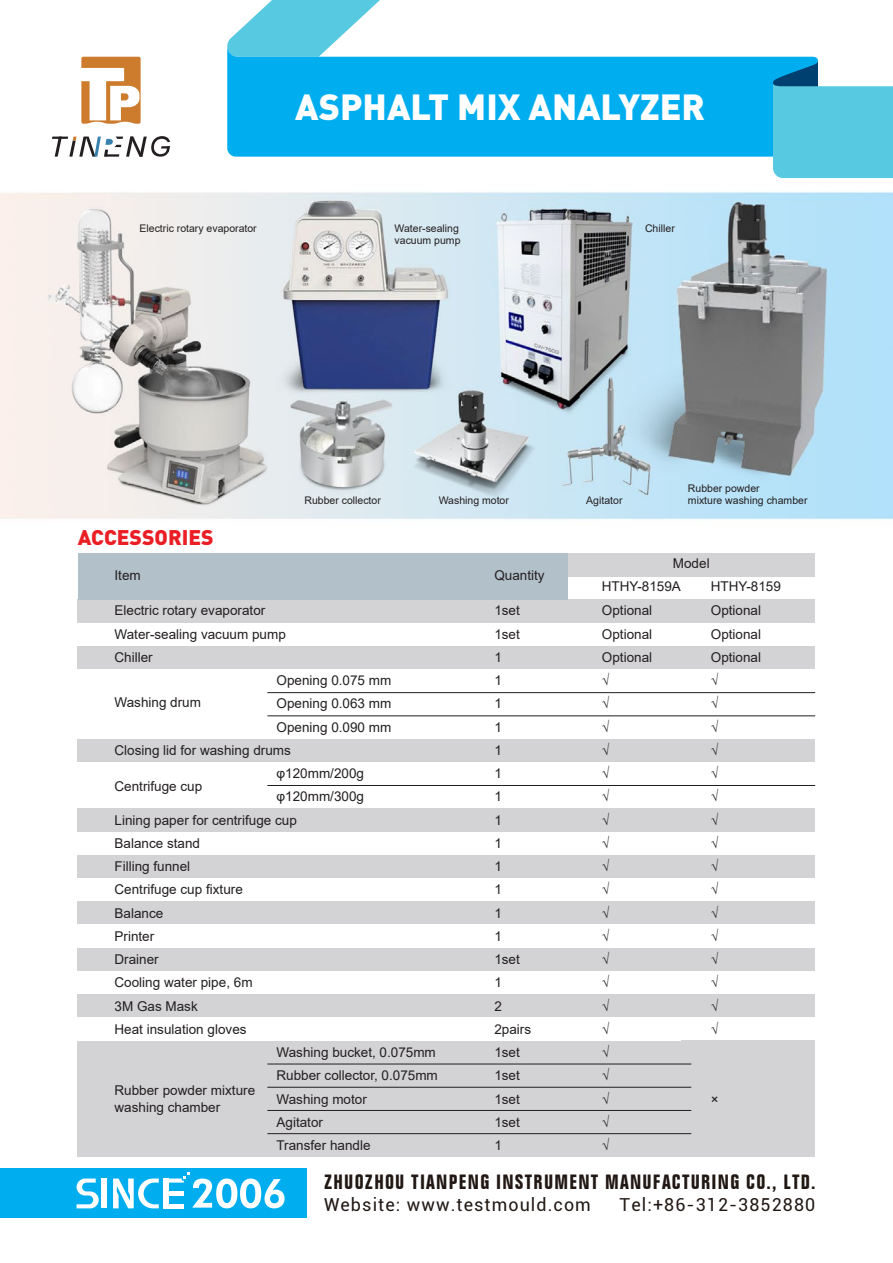
<style>
.page{position:relative;width:893px;height:1263px;background:#fff}
.page>*{position:absolute;margin:0;border:0;box-sizing:border-box;transform-origin:0 0}
.t1{font:900 36px "DIN";color:#fff}
.t2{font:900 21px "DIN";color:#ea1e24}
.t3{font:700 condensed 20.1px "Folio BT";letter-spacing:.06em;color:#211814}
.t4{font:17.85px "Roboto";letter-spacing:.06em;color:#211814}
.t5{font:13.5px/23.2px "Arial";color:#231f20}
.t6{font:10.5px/12.6px "Arial";color:#231f20}
</style>
<div class="page">
<img style="left:0;top:56px;width:893px;height:1162px">
<svg style="left:224px;top:0;width:156px;height:57px"></svg>
<svg style="left:227px;top:47px;width:591px;height:110px;background:#16b5f0"></svg>
<svg style="left:773px;top:61px;width:120px;height:117px;background:#66c9df"></svg>
<div style="left:0;top:1168px;width:306px;height:50px;background:#00aeef"></div>
<div style="left:102px;top:1178px;width:5px;height:30px;background:#fff"></div>
<svg style="left:77px;top:1178px;width:22px;height:30px"></svg>
<svg style="left:113px;top:1172px;width:172px;height:36px"></svg>
<svg style="left:81px;top:57px;width:60px;height:67px"></svg>
<svg style="left:52px;top:136px;width:118px;height:21px"></svg>
<div style="left:78px;top:600px;width:737px;height:23px;background:#d3d2d4"></div>
<div style="left:78px;top:623px;width:737px;height:23px;background:#fff"></div>
<div style="left:567px;top:553px;width:248px;height:24px;background:#d3d2d4"></div>
<div style="left:78px;top:553px;width:489px;height:24px;background:#b1c0c9"></div>
<div style="left:78px;top:577px;width:489px;height:23px;background:#b1c0c9"></div>
<div style="left:78px;top:646px;width:737px;height:23px;background:#d3d2d4"></div>
<div style="left:78px;top:669px;width:737px;height:24px;background:#fff"></div>
<div style="left:78px;top:693px;width:737px;height:23px;background:#fff"></div>
<div style="left:78px;top:716px;width:737px;height:23px;background:#fff"></div>
<div style="left:78px;top:739px;width:737px;height:23px;background:#d3d2d4"></div>
<div style="left:78px;top:762px;width:737px;height:23px;background:#fff"></div>
<div style="left:78px;top:785px;width:737px;height:24px;background:#fff"></div>
<div style="left:78px;top:809px;width:737px;height:23px;background:#d3d2d4"></div>
<div style="left:78px;top:832px;width:737px;height:23px;background:#fff"></div>
<div style="left:78px;top:855px;width:737px;height:23px;background:#d3d2d4"></div>
<div style="left:78px;top:878px;width:737px;height:23px;background:#fff"></div>
<div style="left:78px;top:901px;width:737px;height:24px;background:#d3d2d4"></div>
<div style="left:78px;top:925px;width:737px;height:23px;background:#fff"></div>
<div style="left:78px;top:948px;width:737px;height:23px;background:#d3d2d4"></div>
<div style="left:78px;top:971px;width:737px;height:23px;background:#fff"></div>
<div style="left:78px;top:994px;width:737px;height:23px;background:#d3d2d4"></div>
<div style="left:78px;top:1017px;width:737px;height:24px;background:#fff"></div>
<div style="left:78px;top:1041px;width:737px;height:23px;background:#d3d2d4"></div>
<div style="left:78px;top:1064px;width:737px;height:23px;background:#d3d2d4"></div>
<div style="left:78px;top:1087px;width:737px;height:23px;background:#d3d2d4"></div>
<div style="left:78px;top:1110px;width:737px;height:24px;background:#d3d2d4"></div>
<div style="left:78px;top:1134px;width:737px;height:23px;background:#d3d2d4"></div>
<hr style="left:267px;top:692px;width:548px;height:1px;background:#231f20">
<hr style="left:267px;top:715px;width:548px;height:1px;background:#231f20">
<hr style="left:267px;top:785px;width:548px;height:1px;background:#231f20">
<hr style="left:267px;top:1064px;width:424px;height:1px;background:#231f20">
<hr style="left:267px;top:1087px;width:424px;height:1px;background:#231f20">
<hr style="left:267px;top:1110px;width:424px;height:1px;background:#231f20">
<hr style="left:267px;top:1133px;width:424px;height:1px;background:#231f20">
<h1 class="t1" style="left:295px;top:83px;width:411px">ASPHALT MIX ANALYZER</h1>
<p class="t6" style="left:139px;top:222px;width:119px">Electric rotary evaporator</p>
<p class="t6" style="left:395px;top:222px;width:67px">Water-sealing vacuum pump</p>
<p class="t6" style="left:645px;top:222px;width:31px">Chiller</p>
<p class="t6" style="left:688px;top:482px;width:73px">Rubber powder</p>
<h2 class="t2" style="left:78px;top:523px;width:137px">ACCESSORIES</h2>
<p class="t6" style="left:304px;top:494px;width:78px">Rubber collector</p>
<p class="t6" style="left:439px;top:494px;width:72px">Washing motor</p>
<p class="t6" style="left:586px;top:494px;width:38px">Agitator</p>
<p class="t6" style="left:688px;top:494px;width:121px">mixture washing chamber</p>
<p class="t5" style="left:115px;top:563px;width:28px">Item</p>
<p class="t5" style="left:494px;top:563px;width:52px">Quantity</p>
<p class="t5" style="left:602px;top:552px;width:109px;line-height:22.8px;text-indent:71px">Model<br>HTHY-8159A</p>
<p class="t5" style="left:711px;top:575px;width:72px">HTHY-8159</p>
<p class="t5" style="left:115px;top:599px;width:152px">Electric rotary evaporator</p>
<p class="t5" style="left:115px;top:622px;width:173px">Water-sealing vacuum pump</p>
<p class="t5" style="left:115px;top:645px;width:40px">Chiller</p>
<p class="t5" style="left:277px;top:668px;width:116px">Opening 0.075 mm</p>
<p class="t5" style="left:277px;top:692px;width:116px">Opening 0.063 mm</p>
<p class="t5" style="left:277px;top:715px;width:116px">Opening 0.090 mm</p>
<p class="t5" style="left:115px;top:738px;width:178px">Closing lid for washing drums</p>
<p class="t5" style="left:277px;top:761px;width:89px">φ120mm/200g</p>
<p class="t5" style="left:277px;top:785px;width:89px">φ120mm/300g</p>
<p class="t5" style="left:115px;top:808px;width:184px">Lining paper for centrifuge cup</p>
<p class="t5" style="left:115px;top:831px;width:87px">Balance stand</p>
<p class="t5" style="left:115px;top:854px;width:77px">Filling funnel</p>
<p class="t5" style="left:115px;top:878px;width:130px">Centrifuge cup fixture</p>
<p class="t5" style="left:115px;top:901px;width:50px">Balance</p>
<p class="t5" style="left:115px;top:924px;width:41px">Printer</p>
<p class="t5" style="left:115px;top:947px;width:46px">Drainer</p>
<p class="t5" style="left:115px;top:971px;width:140px">Cooling water pipe, 6m</p>
<p class="t5" style="left:115px;top:994px;width:85px">3M Gas Mask</p>
<p class="t5" style="left:115px;top:1017px;width:134px">Heat insulation gloves</p>
<p class="t5" style="left:277px;top:1040px;width:161px">Washing bucket, 0.075mm</p>
<p class="t5" style="left:277px;top:1064px;width:163px">Rubber collector, 0.075mm</p>
<p class="t5" style="left:277px;top:1087px;width:92px">Washing motor</p>
<p class="t5" style="left:277px;top:1110px;width:48px">Agitator</p>
<p class="t5" style="left:277px;top:1133px;width:96px">Transfer handle</p>
<p class="t5" style="left:115px;top:690px;width:88px">Washing drum</p>
<p class="t5" style="left:115px;top:774px;width:89px">Centrifuge cup</p>
<p class="t5" style="left:115px;top:1081px;width:142px;line-height:17.2px">Rubber powder mixture washing chamber</p>
<p class="t5" style="left:494px;top:599px;width:38px">1set<br>1set<br>1<br>1<br>1<br>1<br>1<br>1<br>1<br>1<br>1<br>1<br>1<br>1<br>1<br>1set<br>1<br>2<br>2pairs<br>1set<br>1set<br>1set<br>1set<br>1</p>
<p class="t5" style="left:602px;top:599px;width:52px">Optional<br>Optional<br>Optional √<br>√<br>√<br>√<br>√<br>√<br>√<br>√<br>√<br>√<br>√<br>√<br>√<br>√<br>√<br>√<br>√<br>√<br>√<br>√<br>√</p>
<p class="t5" style="left:711px;top:599px;width:52px">Optional<br>Optional<br>Optional √<br>√<br>√<br>√<br>√<br>√<br>√<br>√<br>√<br>√<br>√<br>√<br>√<br>√<br>√<br>√</p>
<p class="t5" style="left:711px;top:1087px;width:9px">×</p>
<h3 class="t3" style="left:324px;top:1169px;width:493px">ZHUOZHOU TIANPENG INSTRUMENT MANUFACTURING CO., LTD.</h3>
<h3 class="t4" style="left:324px;top:1192px;width:268px">Website: www.testmould.com</h3>
<h3 class="t4" style="left:620px;top:1192px;width:197px">Tel:+86-312-3852880</h3>
</div>
